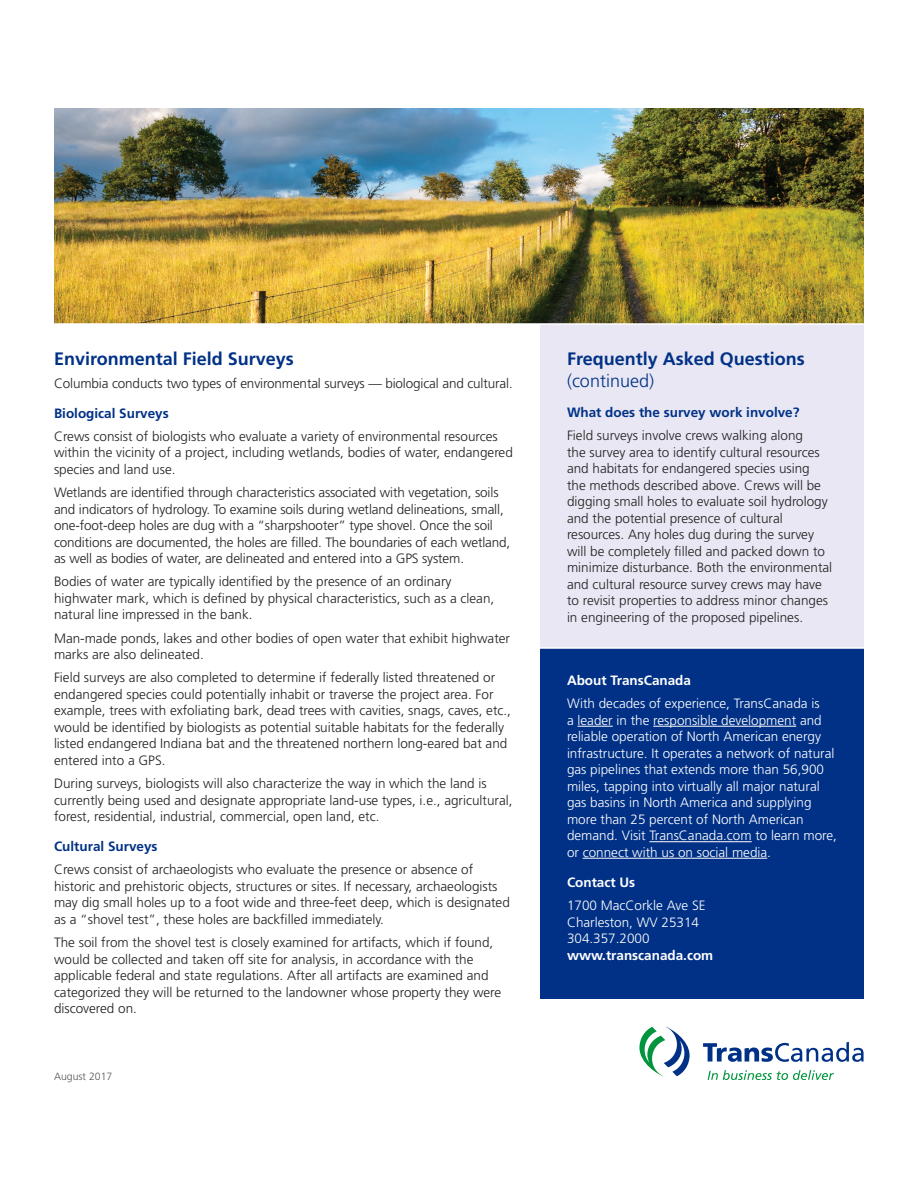
<style>
.page{position:relative;width:918px;height:1188px;background:#fff}
.page>*{position:absolute;margin:0;border:0;box-sizing:border-box;transform-origin:0 0}
.t1{font:700 18px "Frutiger";color:#003186}
.t2{font:300 18px "Frutiger";color:#003186}
.t3{font:300 13.5px/16.5px "Frutiger";color:#231f20}
.t4{font:300 13.5px/16.5px "Frutiger";color:#fff}
.t5{font:700 13.5px "Frutiger";color:#003186}
.t6{font:700 13.5px "Frutiger";color:#fff}
.t7{font:300 10.5px "Frutiger";color:#54555a}
</style>
<div class="page">
<div style="left:540px;top:324px;width:324px;height:324px;background:#e8e7f3"></div>
<div style="left:540px;top:648px;width:324px;height:351px;background:#003186"></div>
<hr style="left:578px;top:726px;width:35px;height:1px;background:#fff">
<hr style="left:653px;top:726px;width:143px;height:1px;background:#fff">
<hr style="left:649px;top:841px;width:103px;height:1px;background:#fff">
<hr style="left:583px;top:858px;width:184px;height:1px;background:#fff">
<img style="left:54px;top:108px;width:810px;height:215px">
<hr style="left:27px;top:323px;width:864px;height:2px;background:#fff">
<hr style="left:535px;top:647px;width:335px;height:2px;background:#fff">
<svg style="left:708px;top:1070px;width:126px;height:10px"></svg>
<svg style="left:703px;top:1042px;width:161px;height:20px"></svg>
<svg style="left:639px;top:1027px;width:51px;height:49px"></svg>
<h1 class="t1" style="left:54px;top:348px;width:241px">Environmental Field Surveys</h1>
<p class="t3" style="left:54px;top:375px;width:460px">Columbia conducts two types of environmental surveys — biological and cultural.</p>
<p class="t5" style="left:54px;top:405px;width:116px">Biological Surveys</p>
<p class="t3" style="left:54px;top:428px;width:460px">Crews consist of biologists who evaluate a variety of environmental resources within the vicinity of a project, including wetlands, bodies of water, endangered species and land use.</p>
<p class="t3" style="left:54px;top:485px;width:458px">Wetlands are identified through characteristics associated with vegetation, soils and indicators of hydrology. To examine soils during wetland delineations, small, one-foot-deep holes are dug with a “sharpshooter” type shovel. Once the soil conditions are documented, the holes are filled. The boundaries of each wetland, as well as bodies of water, are delineated and entered into a GPS system.</p>
<p class="t3" style="left:54px;top:574px;width:442px">Bodies of water are typically identified by the presence of an ordinary highwater mark, which is defined by physical characteristics, such as a clean, natural line impressed in the bank.</p>
<p class="t3" style="left:54px;top:630px;width:458px">Man-made ponds, lakes and other bodies of open water that exhibit highwater marks are also delineated.</p>
<p class="t3" style="left:54px;top:670px;width:459px">Field surveys are also completed to determine if federally listed threatened or endangered species could potentially inhabit or traverse the project area. For example, trees with exfoliating bark, dead trees with cavities, snags, caves, etc., would be identified by biologists as potential suitable habitats for the federally listed endangered Indiana bat and the threatened northern long-eared bat and entered into a GPS.</p>
<p class="t3" style="left:54px;top:775px;width:460px">During surveys, biologists will also characterize the way in which the land is currently being used and designate appropriate land-use types, i.e., agricultural, forest, residential, industrial, commercial, open land, etc.</p>
<p class="t5" style="left:54px;top:839px;width:105px">Cultural Surveys</p>
<p class="t3" style="left:54px;top:862px;width:457px">Crews consist of archaeologists who evaluate the presence or absence of historic and prehistoric objects, structures or sites. If necessary, archaeologists may dig small holes up to a foot wide and three-feet deep, which is designated as a “shovel test”, these holes are backfilled immediately.</p>
<p class="t3" style="left:54px;top:934px;width:449px">The soil from the shovel test is closely examined for artifacts, which if found, would be collected and taken off site for analysis, in accordance with the applicable federal and state regulations. After all artifacts are examined and categorized they will be returned to the landowner whose property they were discovered on.</p>
<p class="t7" style="left:54px;top:1070px;width:60px">August 2017</p>
<h1 class="t1" style="left:567px;top:348px;width:239px">Frequently Asked Questions</h1>
<h1 class="t2" style="left:567px;top:371px;width:89px">(continued)</h1>
<p class="t5" style="left:567px;top:404px;width:234px">What does the survey work involve?</p>
<p class="t3" style="left:567px;top:428px;width:267px">Field surveys involve crews walking along<br>the survey area to identify cultural resources and habitats for endangered species using<br>the methods described above. Crews will be digging small holes to evaluate soil hydrology and the potential presence of cultural resources. Any holes dug during the survey will be completely filled and packed down to minimize disturbance. Both the environmental and cultural resource survey crews may have to revisit properties to address minor changes in engineering of the proposed pipelines.</p>
<p class="t6" style="left:567px;top:673px;width:126px">About TransCanada</p>
<p class="t4" style="left:567px;top:696px;width:271px">With decades of experience, TransCanada is<br>a leader in the responsible development and reliable operation of North American energy infrastructure. It operates a network of natural gas pipelines that extends more than 56,900 miles, tapping into virtually all major natural gas basins in North America and supplying more than 25 percent of North American demand. Visit TransCanada.com to learn more, or connect with us on social media.</p>
<p class="t6" style="left:567px;top:874px;width:70px">Contact Us</p>
<p class="t4" style="left:567px;top:897px;width:140px">1700 MacCorkle Ave SE<br>Charleston, WV 25314<br>304.357.2000</p>
<p class="t6" style="left:567px;top:947px;width:148px">www.transcanada.com</p>
</div>
